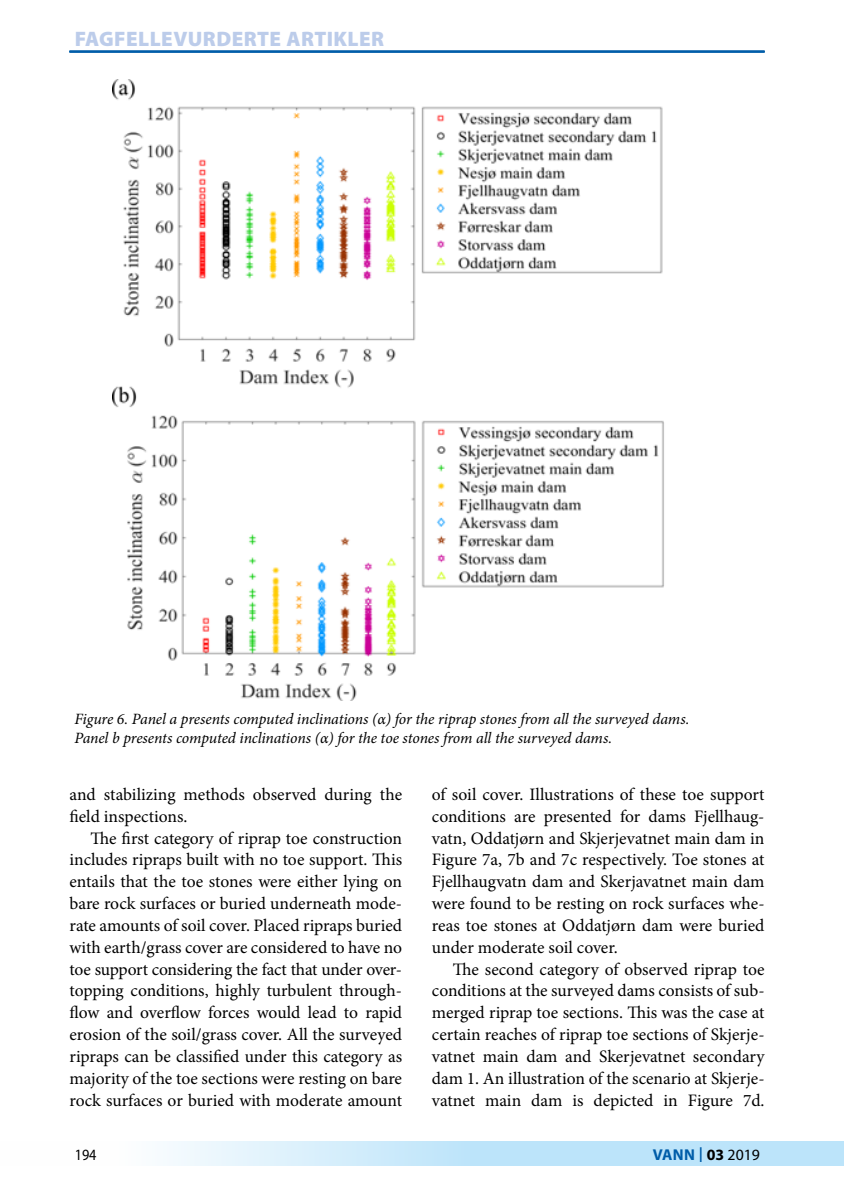
<style>
.page{position:relative;width:844px;height:1191px;background:#fff}
.page>*{position:absolute;margin:0;border:0;box-sizing:border-box;transform-origin:0 0}
.t1{font:900 21px "Myriad Pro";letter-spacing:.02em;color:#bcccea}
.t2{font:17.5px/21.9px "Minion Pro";color:#000;text-align:justify}
.t3{font:italic 15.75px/19.2px "Minion Pro";letter-spacing:-.01em;color:#000}
.t4{font:700 15.75px "Myriad Pro";letter-spacing:.01em;color:#005da9}
.t5{font:15.75px "Myriad Pro";color:#000;scale:.9 1}
.s1{font-weight:400;font-size:21.88px}
.s2{color:#000}
.s3{font-weight:400;color:#000}
</style>
<div class="page">
<svg style="left:169px;top:1141px;width:674px;height:25px;background:#c8e8fa"></svg>
<hr style="left:69px;top:51px;width:695px;height:1px;background:#005da9">
<img style="left:112px;top:79px;width:552px;height:621px">
<p class="t1" style="left:75px;top:24px;width:311px">FAGFELLEVURDERTE ARTIKLER</p>
<p class="t3" style="left:74px;top:709px;width:616px">Figure 6. Panel a presents computed inclinations (α) for the riprap stones from all the surveyed dams.<br>Panel b presents computed inclinations (α) for the toe stones from all the surveyed dams.</p>
<p class="t2" style="left:69px;top:783px;width:334px">and stabilizing methods observed during the field inspections.</p>
<p class="t2" style="left:69px;top:827px;width:334px;text-indent:21px">The first category of riprap toe construction includes ripraps built with no toe support. This entails that the toe stones were either lying on bare rock surfaces or buried underneath mode&shy;rate amounts of soil cover. Placed ripraps buried with earth/grass cover are considered to have no toe support considering the fact that under over&shy;topping conditions, highly turbulent through&shy;flow and overflow forces would lead to rapid erosion of the soil/grass cover. All the surveyed ripraps can be classified under this category as majority of the toe sections were resting on bare rock surfaces or buried with moderate amount</p>
<p class="t2" style="left:432px;top:783px;width:334px">of soil cover. Illustrations of these toe support conditions are presented for dams Fjellhaug&shy;vatn, Oddatjørn and Skjerjevatnet main dam in Figure 7a, 7b and 7c respectively. Toe stones at Fjellhaugvatn dam and Skerjavatnet main dam were found to be resting on rock surfaces whe&shy;reas toe stones at Oddatjørn dam were buried under moderate soil cover.</p>
<p class="t2" style="left:432px;top:958px;width:334px;text-indent:21px">The second category of observed riprap toe conditions at the surveyed dams consists of sub&shy;merged riprap toe sections. This was the case at certain reaches of riprap toe sections of Skjerje&shy;vatnet main dam and Skerjevatnet secondary dam 1. An illustration of the scenario at Skjerje&shy;vatnet main dam is depicted in Figure 7d.</p>
<p class="t5" style="left:75px;top:1145px;width:26px">194</p>
<p class="t4" style="left:652px;top:1144px;width:109px">VANN <span class="s1">I</span> <span class="s2">03</span> <span class="s3">2019</span></p>
</div>
